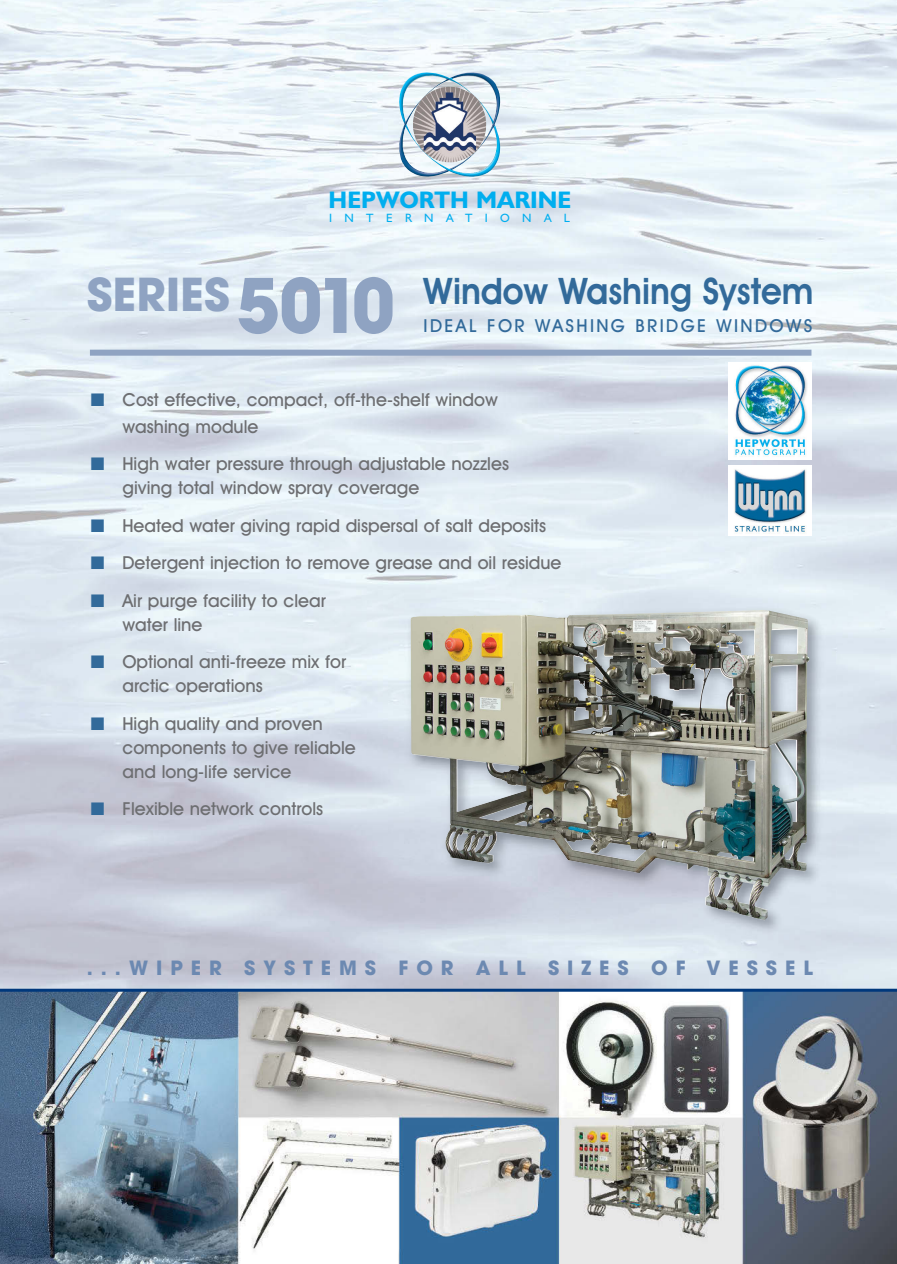
<style>
.page{position:relative;width:897px;height:1264px;background:#fff}
.page>*{position:absolute;margin:0;border:0;box-sizing:border-box;transform-origin:0 0}
.t1{font:700 45px "Avant Garde";color:#8fa3c2}
.t2{font:600 36.75px "Avant Garde IT Cby BT";color:#326a9a;scale:.93 1}
.t3{font:700 24px "Humanist 521 BT";color:#00aeef}
.t4{font:700 19.5px "Avant Garde";letter-spacing:.41em;color:#6c89b1}
.t5{font:500 18px/24px "Avant Garde IT Cby BT";color:#6d6e71}
.t6{font:500 18px "Avant Garde IT Cby BT";letter-spacing:.13em;color:#326a9a}
.t7{font:12.15px "Humanist 521 BT";letter-spacing:1.025em;color:#00aeef}
.s1{font-size:74.25px}
.s2{color:#326a9a}
</style>
<div class="page">
<div style="left:90px;top:350px;width:721px;height:6px;background:#8fa3c2"></div>
<img style="left:0;top:991px;width:897px;height:272px">
<hr style="left:0;top:988px;width:897px;height:3px;background:#00387c">
<img style="left:399px;top:72px;width:101px;height:105px">
<img style="left:410px;top:610px;width:399px;height:310px">
<img style="left:733px;top:469px;width:74px;height:65px">
<img style="left:733px;top:364px;width:75px;height:93px">
<h3 class="t3" style="left:329px;top:191px;width:244px">HEPWORTH MARINE</h3>
<p class="t7" style="left:329px;top:214px;width:242px">INTERNATIONAL</p>
<h1 class="t1" style="left:87px;top:278px;width:309px">SERIES<span class="s1">5010</span></h1>
<h2 class="t2" style="left:424px;top:278px;width:421px">Window Washing System</h2>
<p class="t6" style="left:424px;top:319px;width:390px">IDEAL FOR WASHING BRIDGE WINDOWS</p>
<p class="t5" style="left:122px;top:387px;width:377px;line-height:27px;text-indent:-32px"><span class="s2">■</span> Cost effective, compact, off-the-shelf window washing module</p>
<p class="t5" style="left:122px;top:453px;width:388px;text-indent:-32px"><span class="s2">■</span> High water pressure through adjustable nozzles giving total window spray coverage</p>
<p class="t5" style="left:91px;top:515px;width:457px"><span class="s2">■</span> Heated water giving rapid dispersal of salt deposits</p>
<p class="t5" style="left:91px;top:552px;width:472px"><span class="s2">■</span> Detergent injection to remove grease and oil residue</p>
<p class="t5" style="left:122px;top:590px;width:205px;text-indent:-32px"><span class="s2">■</span> Air purge facility to clear water line</p>
<p class="t5" style="left:122px;top:651px;width:225px;text-indent:-32px"><span class="s2">■</span> Optional anti-freeze mix for arctic operations</p>
<p class="t5" style="left:122px;top:713px;width:235px;text-indent:-32px"><span class="s2">■</span> High quality and proven components to give reliable and long-life service</p>
<p class="t5" style="left:91px;top:798px;width:234px"><span class="s2">■</span> Flexible network controls</p>
<p class="t4" style="left:87px;top:960px;width:727px">...WIPER SYSTEMS FOR ALL SIZES OF VESSEL</p>
</div>
